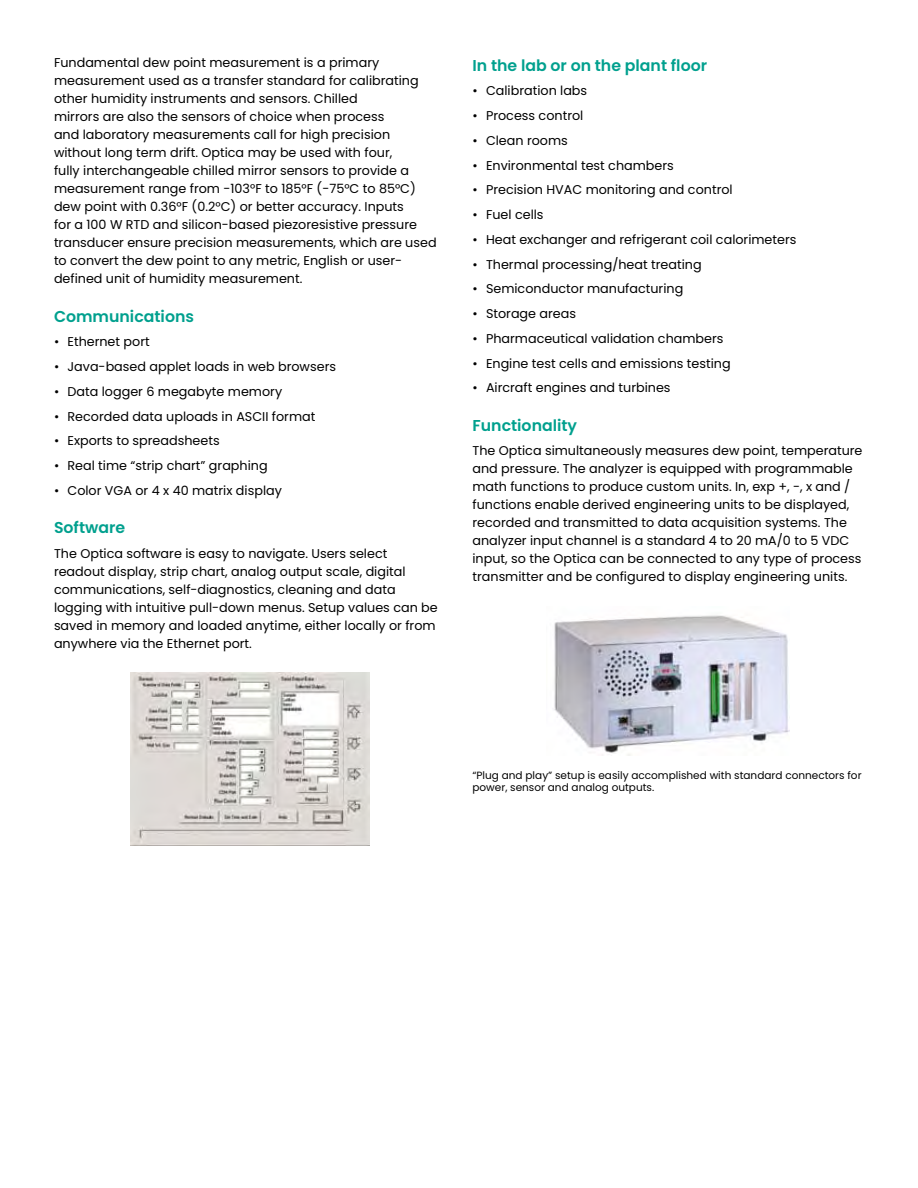
<style>
.page{position:relative;width:918px;height:1188px;background:#fff}
.page>*{position:absolute;margin:0;border:0;box-sizing:border-box;transform-origin:0 0}
.t1{font:600 15.75px "Poppins";color:#00a08e}
.t2{font:12.75px/18px "Poppins";color:#000}
.t3{font:10.5px/12.8px "Poppins";color:#000}
</style>
<div class="page">
<img style="left:130px;top:673px;width:239px;height:173px">
<img style="left:554px;top:615px;width:236px;height:140px">
<p class="t2" style="left:54px;top:54px;width:384px">Fundamental dew point measurement is a primary measurement used as a transfer standard for calibrating other humidity instruments and sensors. Chilled<br>mirrors are also the sensors of choice when process<br>and laboratory measurements call for high precision without long term drift. Optica may be used with four,<br>fully interchangeable chilled mirror sensors to provide a measurement range from -103°F to 185°F (-75°C to 85°C) dew point with 0.36°F (0.2°C) or better accuracy. Inputs<br>for a 100 W RTD and silicon-based piezoresistive pressure transducer ensure precision measurements, which are used to convert the dew point to any metric, English or user&shy;defined unit of humidity measurement.</p>
<p class="t1" style="left:54px;top:307px;width:142px">Communications</p>
<p class="t2" style="left:54px;top:333px;width:97px">• Ethernet port</p>
<p class="t2" style="left:54px;top:358px;width:284px">• Java-based applet loads in web browsers</p>
<p class="t2" style="left:54px;top:382px;width:230px">• Data logger 6 megabyte memory</p>
<p class="t2" style="left:54px;top:407px;width:263px">• Recorded data uploads in ASCII format</p>
<p class="t2" style="left:54px;top:432px;width:167px">• Exports to spreadsheets</p>
<p class="t2" style="left:54px;top:457px;width:215px">• Real time “strip chart” graphing</p>
<p class="t2" style="left:54px;top:481px;width:229px">• Color VGA or 4 x 40 matrix display</p>
<p class="t1" style="left:54px;top:518px;width:73px">Software</p>
<p class="t2" style="left:54px;top:544px;width:385px">The Optica software is easy to navigate. Users select readout display, strip chart, analog output scale, digital communications, self-diagnostics, cleaning and data logging with intuitive pull-down menus. Setup values can be saved in memory and loaded anytime, either locally or from anywhere via the Ethernet port.</p>
<p class="t1" style="left:472px;top:56px;width:236px">In the lab or on the plant floor</p>
<p class="t2" style="left:472px;top:82px;width:116px">• Calibration labs</p>
<p class="t2" style="left:472px;top:107px;width:112px">• Process control</p>
<p class="t2" style="left:472px;top:131px;width:97px">• Clean rooms</p>
<p class="t2" style="left:472px;top:156px;width:203px">• Environmental test chambers</p>
<p class="t2" style="left:472px;top:181px;width:262px">• Precision HVAC monitoring and control</p>
<p class="t2" style="left:472px;top:206px;width:73px">• Fuel cells</p>
<p class="t2" style="left:472px;top:230px;width:326px">• Heat exchanger and refrigerant coil calorimeters</p>
<p class="t2" style="left:472px;top:255px;width:231px">• Thermal processing/heat treating</p>
<p class="t2" style="left:472px;top:280px;width:212px">• Semiconductor manufacturing</p>
<p class="t2" style="left:472px;top:305px;width:105px">• Storage areas</p>
<p class="t2" style="left:472px;top:329px;width:253px">• Pharmaceutical validation chambers</p>
<p class="t2" style="left:472px;top:354px;width:260px">• Engine test cells and emissions testing</p>
<p class="t2" style="left:472px;top:379px;width:200px">• Aircraft engines and turbines</p>
<p class="t1" style="left:472px;top:416px;width:106px">Functionality</p>
<p class="t2" style="left:472px;top:442px;width:392px">The Optica simultaneously measures dew point, temperature and pressure. The analyzer is equipped with programmable math functions to produce custom units. In, exp +, -, x and / functions enable derived engineering units to be displayed, recorded and transmitted to data acquisition systems. The analyzer input channel is a standard 4 to 20 mA/0 to 5 VDC input, so the Optica can be connected to any type of process transmitter and be configured to display engineering units.</p>
<p class="t3" style="left:472px;top:769px;width:391px">“Plug and play” setup is easily accomplished with standard connectors for power, sensor and analog outputs.</p>
</div>
